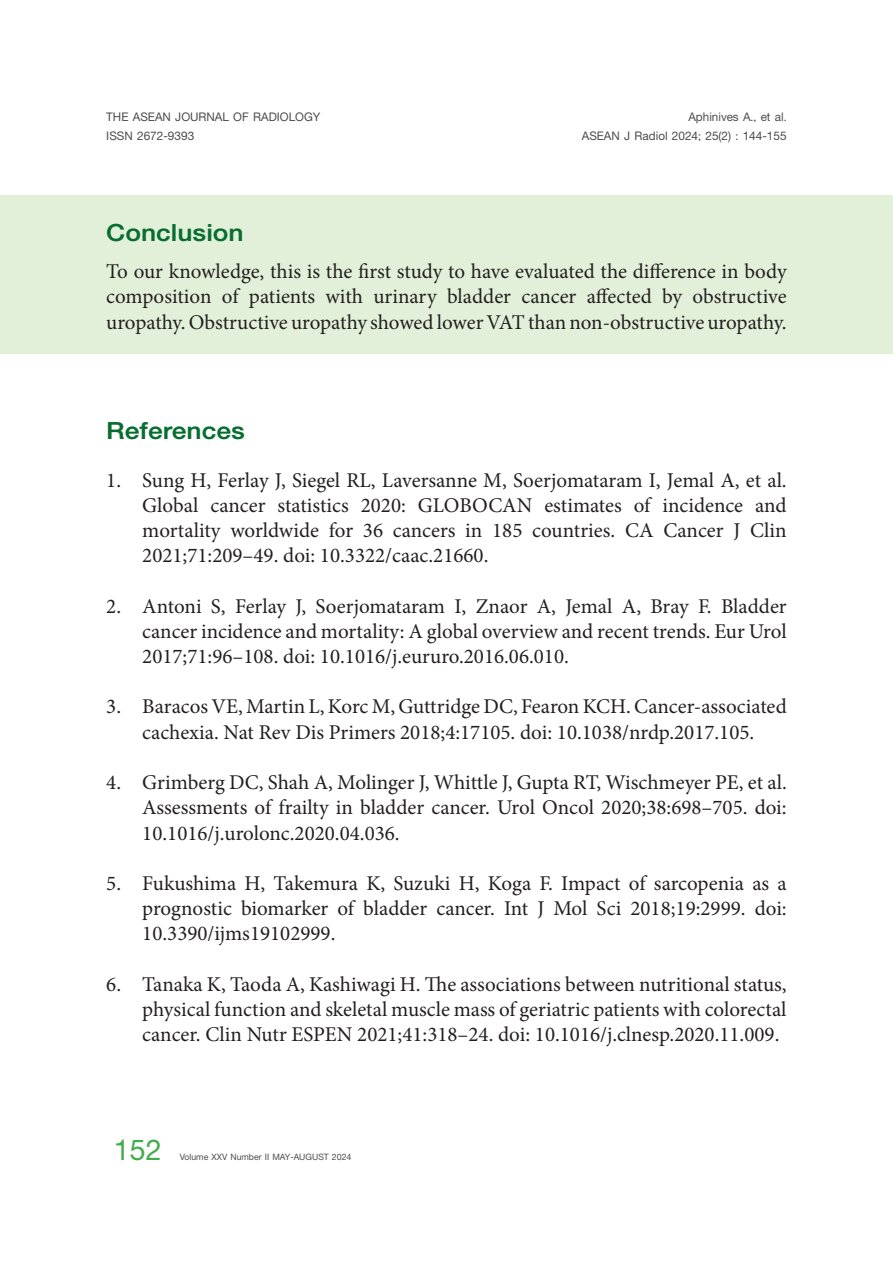
<style>
.page{position:relative;width:893px;height:1263px;background:#fff}
.page>*{position:absolute;margin:0;border:0;box-sizing:border-box;transform-origin:0 0}
.t1{font:700 43.5px "PSL Kanda Pro";color:#40ae49}
.t2{font:36px "PSL Kanda Modern Extra Pro";color:#086e30;scale:1.09 1}
.t3{font:21px/25.2px "Minion Pro";color:#231f20;text-align:justify}
.t4{font:700 18px "PSL Kanda Pro";color:#4b4c4d}
.t5{font:700 18px "PSL Kanda Pro";color:#4d4e4f}
.t6{font:700 13.35px "PSL Kanda Pro";color:#4b4c4d}
</style>
<div class="page">
<div style="left:0;top:196px;width:893px;height:158px;background:#e2f0d9"></div>
<p class="t4" style="left:106px;top:107px;width:216px">THE ASEAN JOURNAL OF RADIOLOGY</p>
<p class="t4" style="left:106px;top:126px;width:89px">ISSN 2672-9393</p>
<p class="t2" style="left:106px;top:213px;width:128px">Conclusion</p>
<p class="t5" style="left:688px;top:107px;width:100px">Aphinives A., et al.</p>
<p class="t4" style="left:582px;top:126px;width:206px">ASEAN J Radiol 2024; 25(2) : 144-155</p>
<p class="t3" style="left:106px;top:259px;width:682px">To our knowledge, this is the first study to have evaluated the difference in b ody composition of patients with urinary bladder cancer affected by ob structive uropathy. Ob structive uropathy showed lower VAT than non-ob structive uropathy.</p>
<p class="t2" style="left:106px;top:410px;width:129px">References</p>
<p class="t3" style="left:142px;top:467px;width:646px;text-indent:-36px">1. Sung H, Ferlay J, Siegel RL, Laversanne M, Soerjomataram I, Jemal A, et al.<br>Global cancer statistics 2020: GLOBOCAN estimates of incidence and mortality worldwide for 36 cancers in 185 countries. CA Cancer J Clin 2021;71:209–49. doi: 10.3322/caac.21660.</p>
<p class="t3" style="left:142px;top:593px;width:646px;text-indent:-36px">2. Antoni S, Ferlay J, Soerjomataram I, Znaor A, Jemal A, Bray F. Bladder cancer incidence and mortality: A glob al overview and recent trends. Eur Urol 2017;71:96–108. doi: 10.1016/j.eururo.2016.06.010.</p>
<p class="t3" style="left:106px;top:694px;width:682px;text-align:center">3. Baracos VE, Martin L, Korc M, Guttridge DC, Fearon KCH. Cancer-associated cachexia. Nat Rev Dis Primers 2018;4:17105. doi: 10.1038/nrdp.2017.105.</p>
<p class="t3" style="left:142px;top:770px;width:646px;text-indent:-36px">4. Grimb erg DC, Shah A, Molinger J, Whittle J, Gupta RT, Wischmeyer PE, et al.<br>Assessments of frailty in bladder cancer. Urol Oncol 2020;38:698–705. doi:<br>10.1016/j.urolonc.2020.04.036.</p>
<p class="t3" style="left:142px;top:871px;width:646px;text-align:left;text-indent:-36px">5. Fukushima H, Takemura K, Suzuki H, Koga F. Impact of sarcopenia as a prognostic biomarker of bladder cancer. Int J Mol Sci 2018;19:2999. doi:<br>10.3390/ijms19102999.</p>
<p class="t3" style="left:142px;top:971px;width:646px;text-indent:-36px">6. Tanaka K, Taoda A, Kashiwagi H. The associations b etween nutritional status, physical function and skeletal muscle mass of geriatric patients with colorectal cancer. Clin Nutr ESPEN 2021;41:318–24. doi: 10.1016/j.clnesp.2020.11.009.</p>
<h1 class="t1" style="left:114px;top:1125px;width:49px">152</h1>
<p class="t6" style="left:180px;top:1149px;width:173px">Volume XXV Number II MAY-AUGUST 2024</p>
</div>
